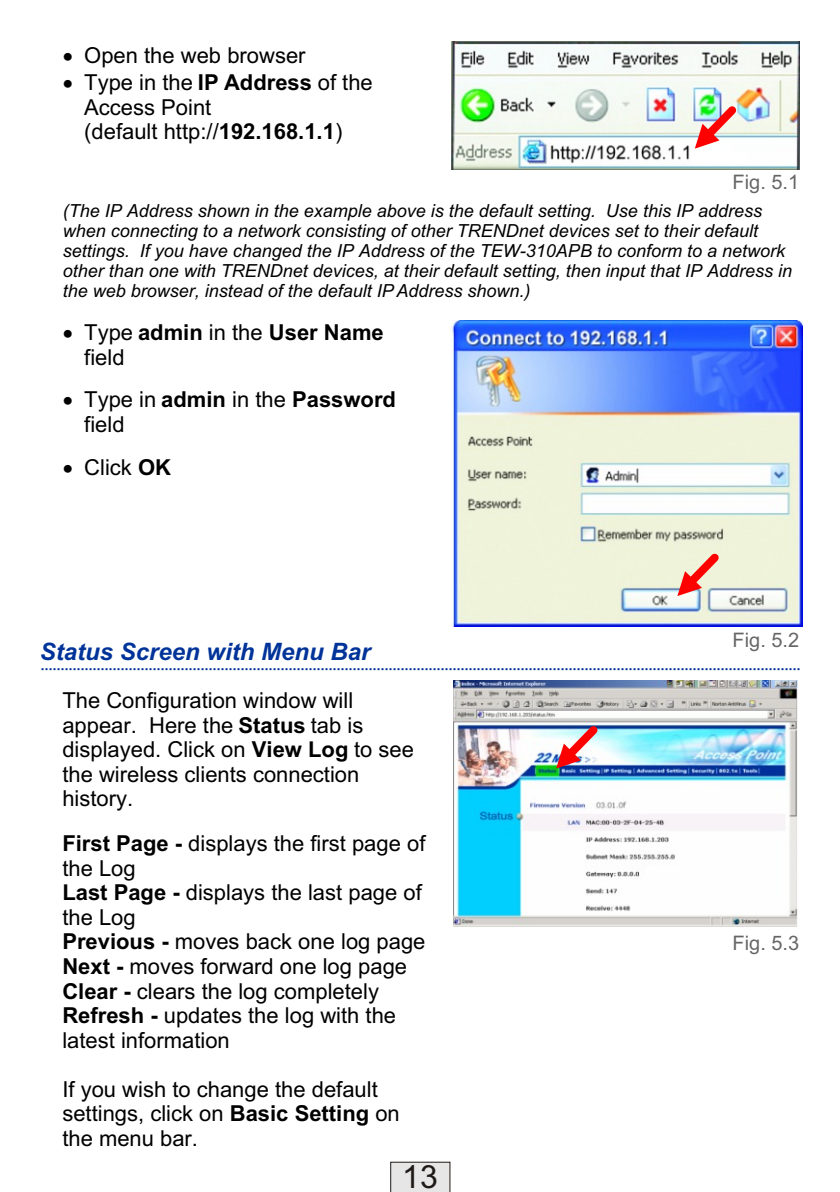
<style>
.page{position:relative;width:840px;height:1192px;background:#fff}
.page>*{position:absolute;margin:0;border:0;box-sizing:border-box;transform-origin:0 0}
.t1{font:32px "Arial";color:#1f1a17}
.t2{font:italic 700 24px "Arial";color:#039}
.t3{font:22px/24.6px "Arial";color:#000}
.t4{font:20px "Arial";color:#666}
.t5{font:italic 18px/20.2px "Arial";color:#000}
.s1{font-weight:700}
</style>
<div class="page">
<img style="left:451px;top:42px;width:348px;height:127px">
<img style="left:452px;top:320px;width:350px;height:307px">
<img style="left:453px;top:680px;width:344px;height:247px">
<svg style="left:42px;top:668px;width:758px;height:2px"></svg>
<svg style="left:694px;top:99px;width:49px;height:51px"></svg>
<svg style="left:676px;top:546px;width:50px;height:51px;background:#efbcad"></svg>
<svg style="left:555px;top:719px;width:50px;height:50px"></svg>
<svg style="left:390px;top:1162px;width:60px;height:30px;background:#dcdcdb"></svg>
<p class="t3" style="left:63px;top:45px;width:244px">• Open the web browser</p>
<p class="t3" style="left:84px;top:72px;width:290px;text-indent:-22px">• Type in the <span class="s1">IP Address</span> of the<br>Access Point<br>(default http://<span class="s1">192.168.1.1</span>)</p>
<p class="t4" style="left:733px;top:175px;width:68px">Fig. 5.1</p>
<p class="t5" style="left:63px;top:202px;width:731px">(The IP Address shown in the example above is the default setting. Use this IP address when connecting to a network consisting of other TRENDnet devices set to their default settings. If you have changed the IP Address of the TEW-310APB to conform to a network other than one with TRENDnet devices, at their default setting, then input that IP Address in the web browser, instead of the default IP Address shown.)</p>
<p class="t3" style="left:84px;top:322px;width:301px;text-indent:-22px">• Type <span class="s1">admin</span> in the <span class="s1">User Name </span>field</p>
<p class="t3" style="left:84px;top:389px;width:313px;text-indent:-22px">• Type in <span class="s1">admin</span> in the <span class="s1">Password </span>field</p>
<p class="t3" style="left:63px;top:457px;width:110px">• Click <span class="s1">OK</span></p>
<p class="t2" style="left:40px;top:643px;width:332px">Status Screen with Menu Bar</p>
<p class="t3" style="left:62px;top:690px;width:353px">The Configuration window will appear. Here the <span class="s1">Status</span> tab is displayed. Click on <span class="s1">View Log</span> to see the wireless clients connection history.</p>
<p class="t3" style="left:62px;top:833px;width:365px"><span class="s1">First Page -</span> displays the first page of the Log<br><span class="s1">Last Page -</span> displays the last page of the Log<br><span class="s1">Previous -</span> moves back one log page<br><span class="s1">Next -</span> moves forward one log page<br><span class="s1">Clear -</span> clears the log completely<br><span class="s1">Refresh -</span> updates the log with the latest information</p>
<p class="t3" style="left:62px;top:1079px;width:339px">If you wish to change the default settings, click on <span class="s1">Basic Setting</span> on the menu bar.</p>
<h1 class="t1" style="left:402px;top:1165px;width:37px">13</h1>
<p class="t4" style="left:733px;top:632px;width:68px">Fig. 5.2</p>
<p class="t4" style="left:733px;top:936px;width:68px">Fig. 5.3</p>
</div>
